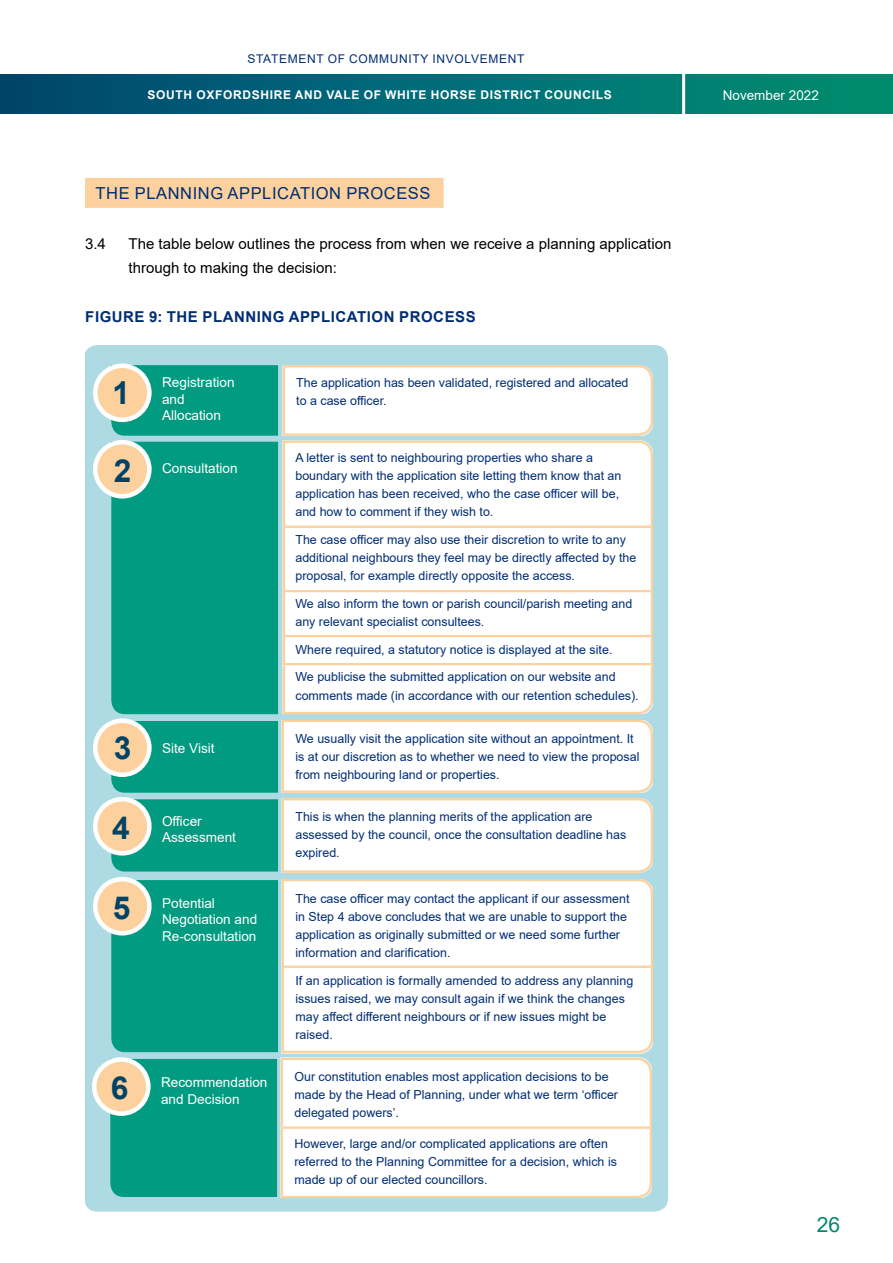
<style>
.page{position:relative;width:893px;height:1263px;background:#fff}
.page>*{position:absolute;margin:0;border:0;box-sizing:border-box;transform-origin:0 0}
.t1{font:700 31.65px "Arial";color:#004366}
.t2{font:21px "Arial";color:#00896b}
.NEW_3rd_HEADER{font:16.5px "Arial";letter-spacing:.035em;color:#002d74}
.t3{font:15px/24px "Arial";color:#000}
.FIGURES_CAPS{font:700 15px "Arial";letter-spacing:.035em;color:#002d74}
.t4{font:13.65px/16.4px "Arial";color:#fff}
.t5{font:13.5px "Arial";color:#fff}
.t6{font:12.45px/18.1px "Arial";color:#002d74}
.t7{font:700 12px "Arial";letter-spacing:.055em;color:#fff}
.t8{font:12px "Arial";letter-spacing:.055em;color:#002d74}
</style>
<div class="page">
<div style="left:0;top:75px;width:893px;height:39px;background:linear-gradient(to right,#004774,#009073)"></div>
<hr style="left:682px;top:64px;width:3px;height:53px;background:#fff">
<div style="left:85px;top:178px;width:359px;height:30px;background:#fcd19d"></div>
<div style="left:85px;top:345px;width:583px;height:866px;background:#aedae4"></div>
<svg style="left:111px;top:364px;width:543px;height:73px"></svg>
<div style="left:95px;top:366px;width:54px;height:54px;background:#fcd19d;border-radius:50%"></div>
<div style="left:93px;top:363px;width:59px;height:59px;border:5px solid #fff;border-radius:50%"></div>
<div style="left:111px;top:442px;width:167px;height:272px;background:#009b80"></div>
<svg style="left:282px;top:439px;width:372px;height:276px"></svg>
<div style="left:95px;top:442px;width:54px;height:54px;background:#fcd19d;border-radius:50%"></div>
<div style="left:93px;top:440px;width:59px;height:58px;border:5px solid #fff;border-radius:50%"></div>
<hr style="left:283px;top:526px;width:369px;height:2px;background:#fcd19d">
<hr style="left:283px;top:590px;width:369px;height:2px;background:#fcd19d">
<hr style="left:283px;top:663px;width:369px;height:2px;background:#fcd19d">
<hr style="left:283px;top:635px;width:369px;height:2px;background:#fcd19d">
<svg style="left:95px;top:721px;width:54px;height:54px"></svg>
<div style="left:93px;top:718px;width:59px;height:59px;border:5px solid #fff;border-radius:50%"></div>
<svg style="left:95px;top:799px;width:54px;height:54px"></svg>
<div style="left:93px;top:797px;width:59px;height:58px;border:5px solid #fff;border-radius:50%"></div>
<svg style="left:111px;top:719px;width:543px;height:155px"></svg>
<div style="left:111px;top:880px;width:167px;height:172px;background:#009b80"></div>
<svg style="left:281px;top:878px;width:373px;height:176px"></svg>
<div style="left:95px;top:879px;width:54px;height:54px;background:#fcd19d;border-radius:50%"></div>
<div style="left:93px;top:877px;width:59px;height:58px;border:5px solid #fff;border-radius:50%"></div>
<hr style="left:283px;top:965px;width:370px;height:3px;background:#fcd19d">
<div style="left:110px;top:1059px;width:167px;height:138px;background:#009b80"></div>
<svg style="left:280px;top:1057px;width:373px;height:142px"></svg>
<div style="left:94px;top:1059px;width:54px;height:54px;background:#fcd19d;border-radius:50%"></div>
<div style="left:92px;top:1057px;width:59px;height:59px;border:5px solid #fff;border-radius:50%"></div>
<hr style="left:282px;top:1126px;width:369px;height:3px;background:#fcd19d">
<p class="t8" style="left:248px;top:50px;width:278px">STATEMENT OF COMMUNITY INVOLVEMENT</p>
<p class="t7" style="left:148px;top:86px;width:466px">SOUTH OXFORDSHIRE AND VALE OF WHITE HORSE DISTRICT COUNCILS</p>
<p class="NEW_3rd_HEADER" style="left:96px;top:182px;width:336px">THE PLANNING APPLICATION PROCESS</p>
<p class="t3" style="left:85px;top:231px;width:22px">3.4</p>
<p class="t3" style="left:129px;top:231px;width:544px">The table below outlines the process from when we receive a planning application through to making the decision:</p>
<p class="FIGURES_CAPS" style="left:85px;top:307px;width:392px">FIGURE 9: THE PLANNING APPLICATION PROCESS</p>
<p class="t1" style="left:112px;top:371px;width:19px">1</p>
<p class="t4" style="left:162px;top:374px;width:74px">Registration and<br>Allocation</p>
<p class="t6" style="left:296px;top:373px;width:334px">The application has been validated, registered and allocated to a case officer.</p>
<p class="t1" style="left:114px;top:448px;width:19px">2</p>
<p class="t4" style="left:162px;top:460px;width:77px">Consultation</p>
<p class="t6" style="left:295px;top:448px;width:328px">A letter is sent to neighbouring properties who share a boundary with the application site letting them know that an application has been received, who the case officer will be, and how to comment if they wish to.</p>
<p class="t6" style="left:295px;top:530px;width:343px">The case officer may also use their discretion to write to any additional neighbours they feel may be directly affected by the proposal, for example directly opposite the access.</p>
<p class="t6" style="left:295px;top:594px;width:338px">We also inform the town or parish council/parish meeting and any relevant specialist consultees.</p>
<p class="t6" style="left:295px;top:640px;width:319px">Where required, a statutory notice is displayed at the site.</p>
<p class="t6" style="left:295px;top:668px;width:345px">We publicise the submitted application on our website and comments made (in accordance with our retention schedules).</p>
<p class="t1" style="left:114px;top:726px;width:19px">3</p>
<p class="t4" style="left:162px;top:740px;width:54px">Site Visit</p>
<p class="t6" style="left:295px;top:729px;width:346px">We usually visit the application site without an appointment. It is at our discretion as to whether we need to view the proposal from neighbouring land or properties.</p>
<p class="t1" style="left:112px;top:805px;width:19px">4</p>
<p class="t4" style="left:162px;top:813px;width:75px">Officer<br>Assessment</p>
<p class="t6" style="left:295px;top:807px;width:332px">This is when the planning merits of the application are assessed by the council, once the consultation deadline has expired.</p>
<p class="t1" style="left:113px;top:885px;width:19px">5</p>
<p class="t4" style="left:162px;top:895px;width:97px">Potential<br>Negotiation and<br>Re-consultation</p>
<p class="t6" style="left:295px;top:889px;width:336px">The case officer may contact the applicant if our assessment in Step 4 above concludes that we are unable to support the application as originally submitted or we need some further information and clarification.</p>
<p class="t6" style="left:295px;top:971px;width:339px">If an application is formally amended to address any planning issues raised, we may consult again if we think the changes may affect different neighbours or if new issues might be raised.</p>
<p class="t4" style="left:161px;top:1074px;width:108px">Recommendation</p>
<p class="t6" style="left:294px;top:1067px;width:325px">Our constitution enables most application decisions to be made by the Head of Planning, under what we term ‘officer delegated powers’.</p>
<p class="t6" style="left:294px;top:1134px;width:324px">However, large and/or complicated applications are often referred to the Planning Committee for a decision, which is made up of our elected councillors.</p>
<p class="t1" style="left:111px;top:1065px;width:19px">6</p>
<p class="t4" style="left:161px;top:1090px;width:80px">and Decision</p>
<p class="t5" style="left:723px;top:86px;width:98px">November 2022</p>
<h2 class="t2" style="left:817px;top:1210px;width:25px">26</h2>
</div>
